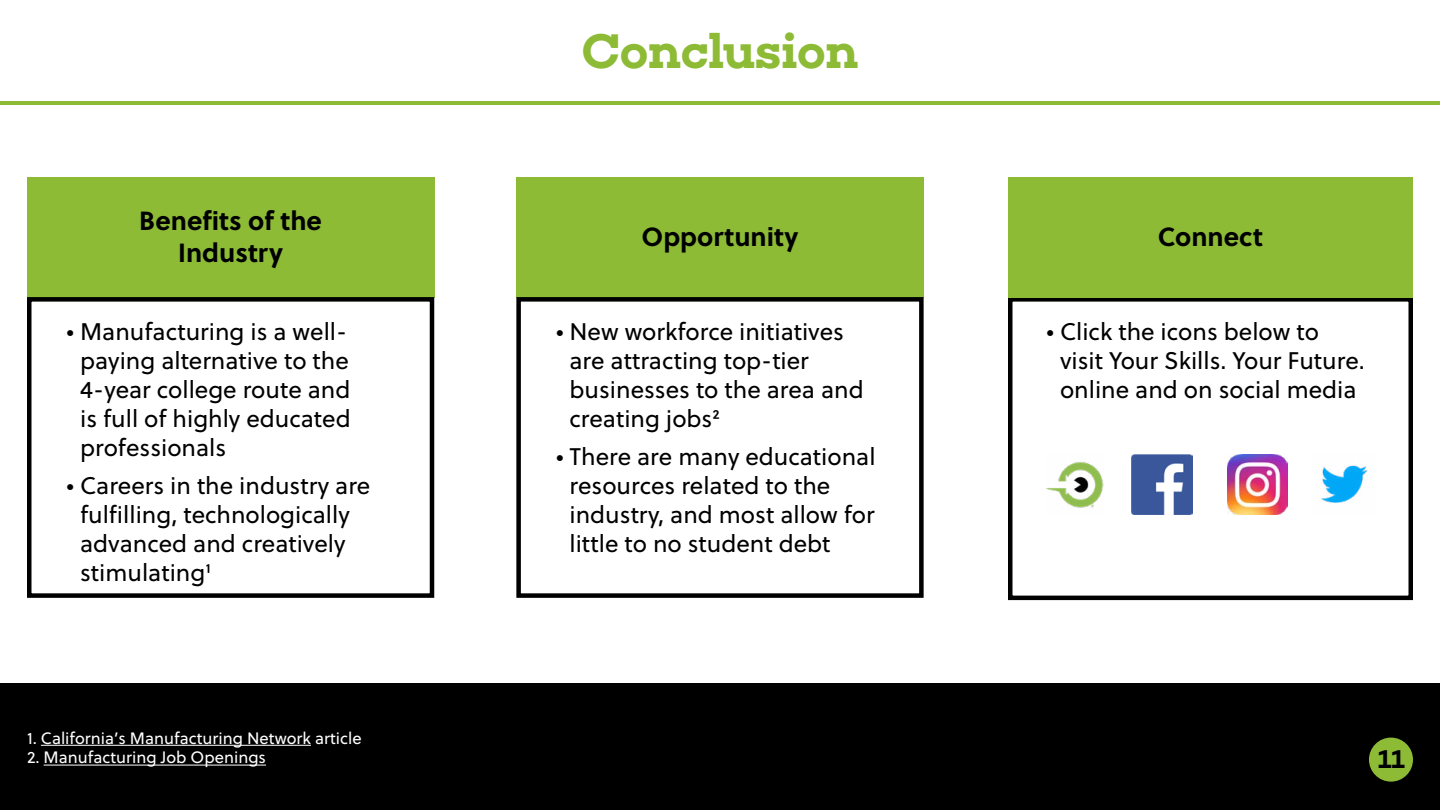
<style>
.page{position:relative;width:1440px;height:810px;background:#fff}
.page>*{position:absolute;margin:0;border:0;box-sizing:border-box;transform-origin:0 0}
.t1{font:600 49.5px "Choplin";letter-spacing:-.02em;color:#8dbb36}
.t2{font:700 26.25px/31.5px "Soleil";color:#000;text-align:center}
.t3{font:600 26.25px "Choplin";color:#000}
.t4{font:24px/28.8px "Soleil";color:#000}
.t5{font:16.5px "Soleil";color:#fff}
</style>
<div class="page">
<div style="left:1008px;top:297px;width:405px;height:303px;background:#fff;border:4px solid #000"></div>
<div style="left:0;top:683px;width:1440px;height:127px;background:#000"></div>
<hr style="left:41px;top:745px;width:270px;height:1px;background:#fff">
<hr style="left:44px;top:765px;width:222px;height:1px;background:#fff">
<div style="left:1369px;top:738px;width:44px;height:44px;background:#8dbb36;border-radius:50%"></div>
<hr style="left:0;top:102px;width:1440px;height:3px;background:#8dbb36">
<img style="left:1321px;top:465px;width:47px;height:38px">
<img style="left:1132px;top:454px;width:61px;height:61px">
<div style="left:27px;top:177px;width:407px;height:120px;background:#8dbb36"></div>
<div style="left:27px;top:297px;width:407px;height:301px;background:#fff;border:4px solid #000"></div>
<div style="left:516px;top:177px;width:408px;height:120px;background:#8dbb36"></div>
<div style="left:516px;top:297px;width:408px;height:301px;background:#fff;border:4px solid #000"></div>
<div style="left:1008px;top:177px;width:405px;height:120px;background:#8dbb36"></div>
<img style="left:1047px;top:461px;width:57px;height:47px">
<img style="left:1227px;top:454px;width:61px;height:61px">
<p class="t2" style="left:139px;top:204px;width:184px">Benefits of the<br>Industry</p>
<p class="t4" style="left:80px;top:317px;width:272px;text-indent:-13px">• Manufacturing is a well&shy;paying alternative to the<br>4-year college route and is full of highly educated professionals</p>
<p class="t4" style="left:80px;top:471px;width:292px;text-indent:-13px">• Careers in the industry are fulfilling, technologically advanced and creatively stimulating1</p>
<h1 class="t1" style="left:581px;top:22px;width:279px">Conclusion</h1>
<p class="t2" style="left:642px;top:220px;width:158px">Opportunity</p>
<p class="t4" style="left:570px;top:317px;width:296px;text-indent:-13px">• New workforce initiatives are attracting top-tier businesses to the area and creating jobs2</p>
<p class="t4" style="left:570px;top:442px;width:308px;text-indent:-13px">• There are many educational resources related to the industry, and most allow for little to no student debt</p>
<p class="t2" style="left:1158px;top:220px;width:107px">Connect</p>
<p class="t4" style="left:1060px;top:317px;width:306px;text-indent:-13px">• Click the icons below to visit Your Skills. Your Future. online and on social media</p>
<p class="t5" style="left:27px;top:726px;width:336px">1. California’s Manufacturing Network article</p>
<p class="t5" style="left:27px;top:746px;width:241px">2. Manufacturing Job Openings</p>
<p class="t3" style="left:1378px;top:744px;width:29px">11</p>
</div>
